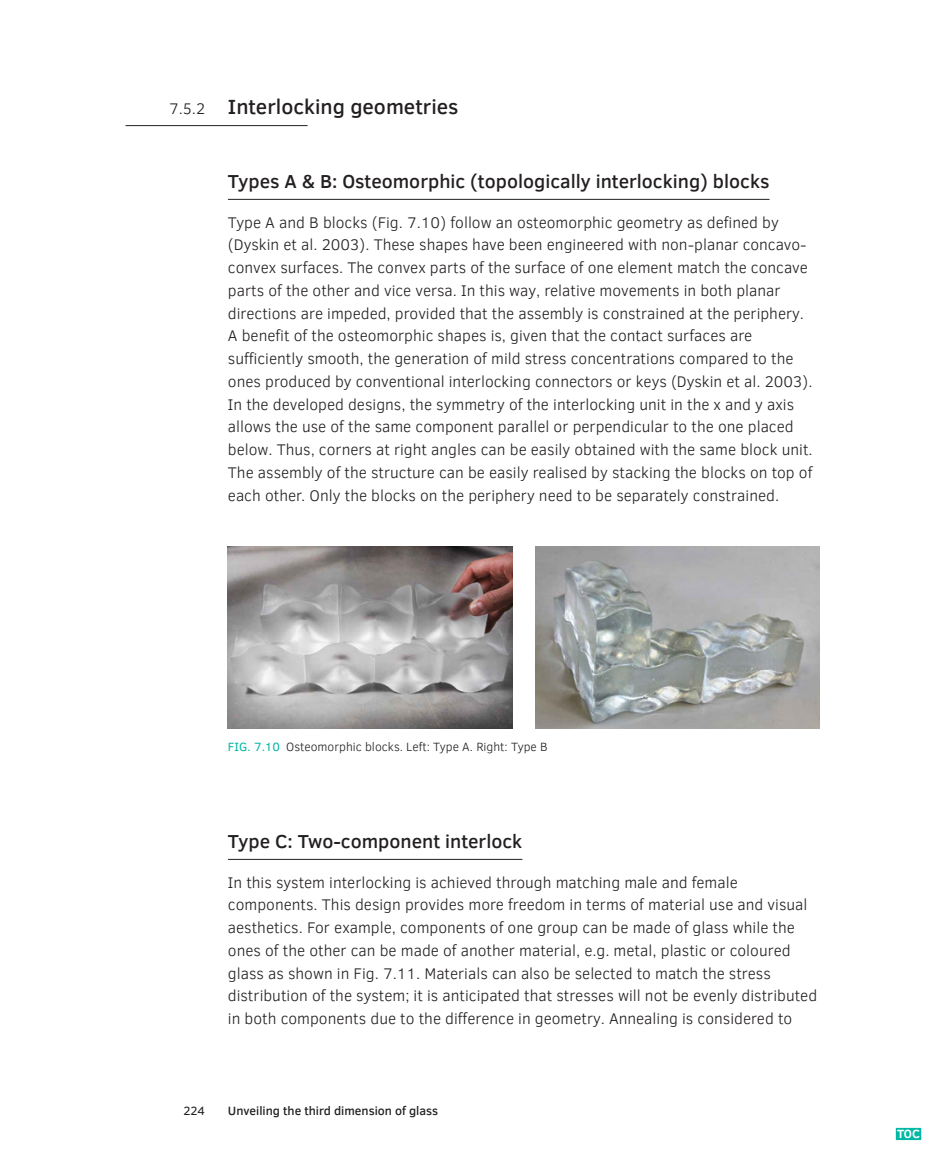
<style>
.page{position:relative;width:945px;height:1166px;background:#fff}
.page>*{position:absolute;margin:0;border:0;box-sizing:border-box;transform-origin:0 0}
.t1{font:500 21px "Clear Sans";color:#231f20}
.SUBHEADING_Normal_1{font:500 19.25px "Clear Sans";color:#231f20}
.BODY_Normal{font:300 15.75px/22.8px "Clear Sans";color:#231f20}
.t2{font:300 12.25px "Clear Sans";color:#231f20}
.t3{font:500 12.25px "Clear Sans";color:#231f20}
.t4{font:12.25px "Clear Sans";color:#231f20}
.t5{font:700 12.25px "Clear Sans";color:#fff}
.s1{font-weight:300;font-size:15.75px}
.s2{font-weight:400;color:#00b8a5}
</style>
<div class="page">
<hr style="left:126px;top:125px;width:182px;height:1px;background:#231f20">
<hr style="left:228px;top:199px;width:542px;height:1px;background:#231f20">
<hr style="left:228px;top:859px;width:294px;height:1px;background:#231f20">
<img style="left:228px;top:546px;width:284px;height:182px">
<img style="left:535px;top:546px;width:284px;height:182px">
<div style="left:895px;top:1127px;width:27px;height:13px;background:#00b8a5;border:1px solid #fff"></div>
<p class="t1" style="left:169px;top:92px;width:291px"><span class="s1">7.5.2</span> Interlocking geometries</p>
<p class="SUBHEADING_Normal_1" style="left:228px;top:168px;width:543px">Types A &amp; B: Osteomorphic (topologically interlocking) blocks</p>
<p class="BODY_Normal" style="left:228px;top:211px;width:586px">Type A and B blocks (Fig. 7.10) follow an osteomorphic geometry as defined by (Dyskin et al. 2003). These shapes have been engineered with non-planar concavo&shy;convex surfaces. The convex parts of the surface of one element match the concave parts of the other and vice versa. In this way, relative movements in both planar directions are impeded, provided that the assembly is constrained at the periphery.<br>A benefit of the osteomorphic shapes is, given that the contact surfaces are sufficiently smooth, the generation of mild stress concentrations compared to the ones produced by conventional interlocking connectors or keys (Dyskin et al. 2003).<br>In the developed designs, the symmetry of the interlocking unit in the x and y axis allows the use of the same component parallel or perpendicular to the one placed below. Thus, corners at right angles can be easily obtained with the same block unit.<br>The assembly of the structure can be easily realised by stacking the blocks on top of each other. Only the blocks on the periphery need to be separately constrained.</p>
<p class="t2" style="left:228px;top:738px;width:321px"><span class="s2">FIG. 7.10</span> Osteomorphic blocks. Left: Type A. Right: Type B</p>
<p class="SUBHEADING_Normal_1" style="left:228px;top:827px;width:296px">Type C: Two-component interlock</p>
<p class="BODY_Normal" style="left:228px;top:870px;width:591px">In this system interlocking is achieved through matching male and female components. This design provides more freedom in terms of material use and visual aesthetics. For example, components of one group can be made of glass while the ones of the other can be made of another material, e.g. metal, plastic or coloured glass as shown in Fig. 7.11. Materials can also be selected to match the stress distribution of the system; it is anticipated that stresses will not be evenly distributed in both components due to the difference in geometry. Annealing is considered to</p>
<p class="t4" style="left:183px;top:1102px;width:23px">224</p>
<p class="t3" style="left:228px;top:1102px;width:212px">Unveiling the third dimension of glass</p>
<p class="t5" style="left:897px;top:1124px;width:25px">TOC</p>
</div>
